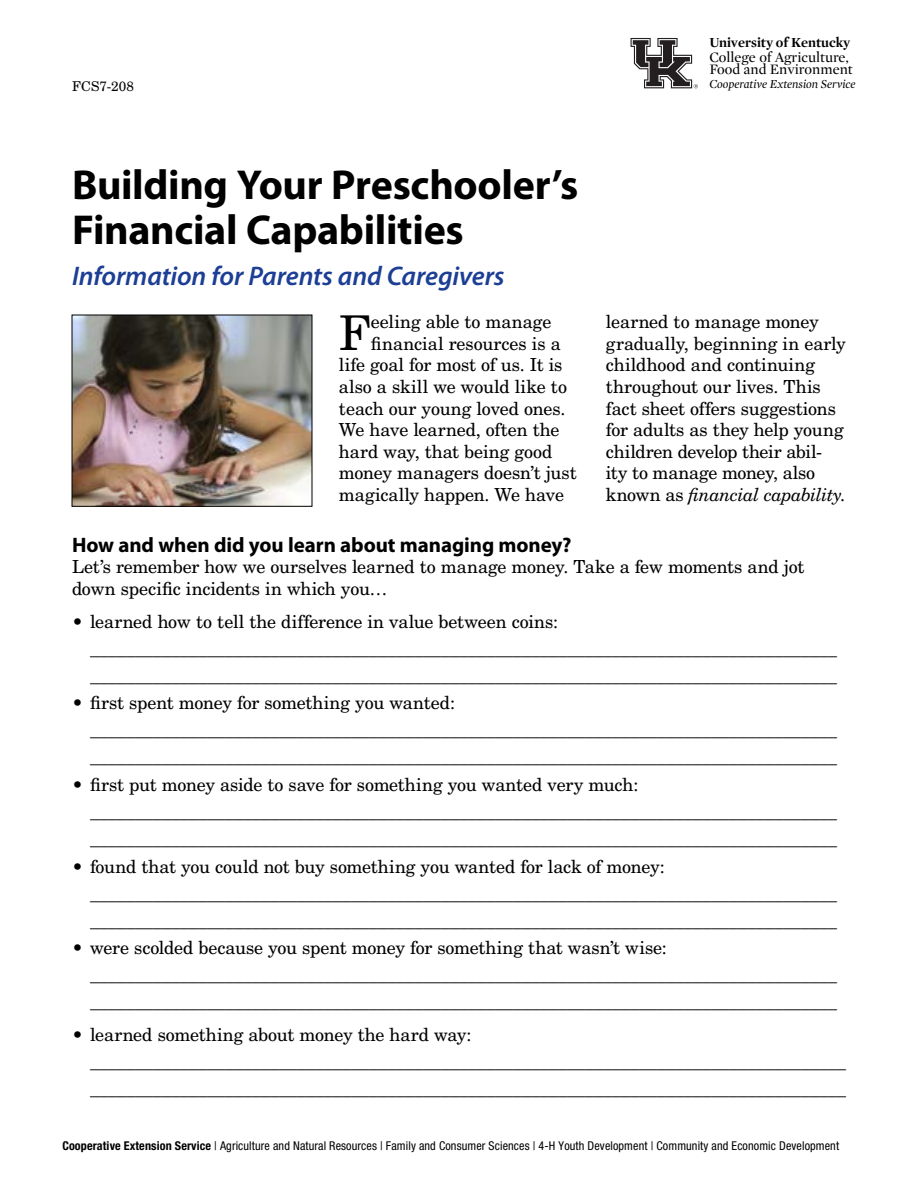
<style>
.page{position:relative;width:918px;height:1188px;background:#fff}
.page>*{position:absolute;margin:0;border:0;box-sizing:border-box;transform-origin:0 0}
.t1{font:47.85px "New Century Schlbk LT Std";color:#000}
.t2{font:700 42px/45px "Myriad Pro";letter-spacing:-.01em;color:#000}
.t3{font:italic 600 27px "Myriad Pro";letter-spacing:-.005em;color:#1c3e94}
.t4{font:700 21px "Myriad Pro";letter-spacing:-.005em;color:#000}
.t5{font:18px/27px "New Century Schlbk LT Std";letter-spacing:-.01em;color:#000}
.t6{font:14.7px/12px "Mercury Display";color:#000}
.t7{font:700 14.1px "Mercury Display";color:#000}
.t8{font:13.5px "New Century Schlbk LT Std";letter-spacing:.02em;color:#000}
.t9{font:italic 12.45px "Mercury Display";color:#000}
.t10{font:condensed 12.15px "Helvetica Neue LT Std";letter-spacing:.01em;color:#000}
.s1{font-style:italic}
.s2{font-weight:700}
</style>
<div class="page">
<svg style="left:631px;top:38px;width:67px;height:50px"></svg>
<img style="left:74px;top:317px;width:236px;height:188px">
<div style="left:72px;top:315px;width:240px;height:192px;border:1px solid #000"></div>
<p class="t7" style="left:709px;top:32px;width:142px">University of Kentucky</p>
<p class="t6" style="left:709px;top:50px;width:145px">College of Agriculture,<br>Food and Environment</p>
<p class="t8" style="left:72px;top:78px;width:64px">FCS7-208</p>
<p class="t9" style="left:709px;top:76px;width:148px">Cooperative Extension Service</p>
<h2 class="t2" style="left:72px;top:161px;width:508px">Building Your Preschooler’s<br>Financial Capabilities</h2>
<h3 class="t3" style="left:72px;top:259px;width:434px">Information for Parents and Caregivers</h3>
<h1 class="t1" style="left:339px;top:304px;width:33px">F</h1>
<p class="t5" style="left:371px;top:308px;width:182px">eeling able to manage</p>
<p class="t5" style="left:371px;top:330px;width:191px">financial resources is a</p>
<p class="t5" style="left:339px;top:352px;width:225px">life goal for most of us. It is</p>
<p class="t5" style="left:339px;top:373px;width:230px">also a skill we would like to</p>
<p class="t5" style="left:339px;top:395px;width:228px">teach our young loved ones.</p>
<p class="t5" style="left:339px;top:416px;width:222px">We have learned, often the</p>
<p class="t5" style="left:339px;top:438px;width:215px">hard way, that being good</p>
<p class="t5" style="left:339px;top:460px;width:239px">money managers doesn’t just</p>
<p class="t5" style="left:339px;top:481px;width:227px">magically happen. We have</p>
<p class="t5" style="left:606px;top:311px;width:241px;line-height:21.6px">learned to manage money gradually, beginning in early childhood and continuing throughout our lives. This fact sheet offers suggestions for adults as they help young children develop their abil&shy;ity to manage money, also known as <span class="s1">financial capability</span>.</p>
<p class="t4" style="left:72px;top:531px;width:501px">How and when did you learn about managing money?</p>
<p class="t5" style="left:72px;top:556px;width:734px;line-height:21.6px">Let’s remember how we ourselves learned to manage money. Take a few moments and jot down specific incidents in which you…</p>
<p class="t5" style="left:90px;top:608px;width:748px;text-indent:-18px">• learned how to tell the difference in value between coins: ___________________________________________________________________________________ ___________________________________________________________________________________</p>
<p class="t5" style="left:90px;top:689px;width:748px;text-indent:-18px">• first spent money for something you wanted: ___________________________________________________________________________________ ___________________________________________________________________________________</p>
<p class="t5" style="left:90px;top:771px;width:748px;text-indent:-18px">• first put money aside to save for something you wanted very much: ___________________________________________________________________________________ ___________________________________________________________________________________</p>
<p class="t5" style="left:90px;top:853px;width:748px;text-indent:-18px">• found that you could not buy something you wanted for lack of money: ___________________________________________________________________________________ ___________________________________________________________________________________</p>
<p class="t5" style="left:90px;top:934px;width:748px;text-indent:-18px">• were scolded because you spent money for something that wasn’t wise: ___________________________________________________________________________________ ___________________________________________________________________________________</p>
<p class="t5" style="left:90px;top:1021px;width:757px;text-indent:-18px">• learned something about money the hard way: ____________________________________________________________________________________ ____________________________________________________________________________________</p>
<p class="t10" style="left:62px;top:1139px;width:778px"><span class="s2">Cooperative Extension Service</span> | Agriculture and Natural Resources | Family and Consumer Sciences | 4-H Youth Development | Community and Economic Development</p>
</div>
